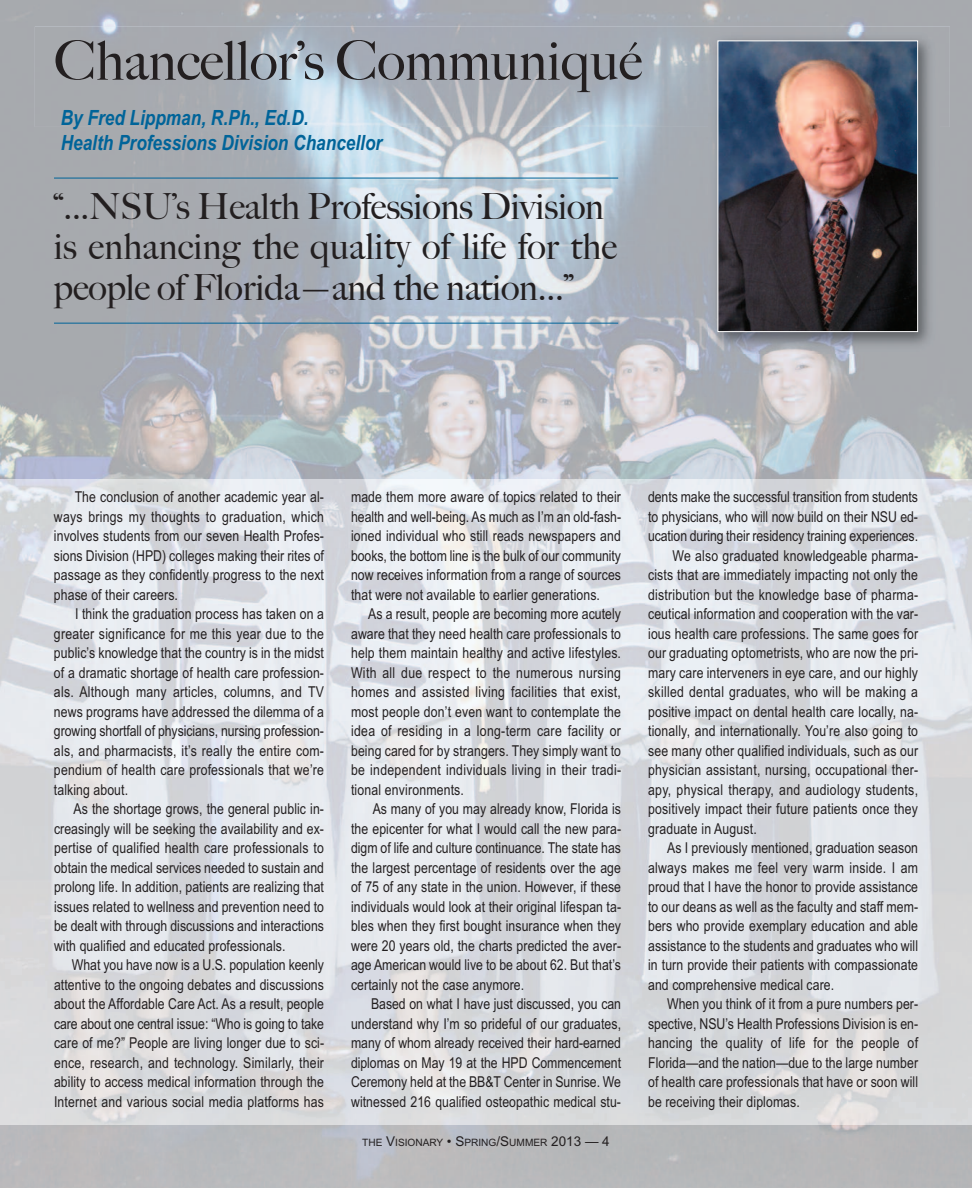
<style>
.page{position:relative;width:972px;height:1188px;background:#fff}
.page>*{position:absolute;margin:0;border:0;box-sizing:border-box;transform-origin:0 0}
.t1{font:500 54px "Big Caslon";color:#231f20}
.t2{font:500 36px/40.5px "Big Caslon";letter-spacing:-.005em;color:#231f20}
.t3{font:italic 700 21px/25.2px "Arial Narrow";color:#006499}
.t4{font:15px/19.5px "Arial Narrow";letter-spacing:.005em;color:#231f20;text-align:justify}
.t5{font:10.2px "Arial";color:#231f20}
.s1{font-size:13.5px}
</style>
<div class="page">
<img style="left:0;top:0;width:972px;height:1188px">
<img style="left:0;top:480px;width:972px;height:645px">
<img style="left:35px;top:26px;width:915px;height:101px">
<img style="left:709px;top:32px;width:231px;height:321px">
<img style="left:720px;top:42px;width:196px;height:288px">
<div style="left:718px;top:40px;width:200px;height:292px;border:1px solid #fff"></div>
<hr style="left:54px;top:178px;width:564px;height:1px;background:#006499">
<hr style="left:54px;top:323px;width:564px;height:1px;background:#006499">
<h1 class="t1" style="left:54px;top:29px;width:590px">Chancellor’s Communiqué</h1>
<h3 class="t3" style="left:61px;top:105px;width:323px">By Fred Lippman, R.Ph., Ed.D.<br>Health Professions Division Chancellor</h3>
<h2 class="t2" style="left:54px;top:186px;width:565px">“...NSU’s Health Professions Division is enhancing the quality of life for the people of Florida—and the nation...”</h2>
<p class="t4" style="left:54px;top:487px;width:272px;text-indent:21px">The conclusion of another academic year al&shy;ways brings my thoughts to graduation, which involves students from our seven Health Profes&shy;sions Division (HPD) colleges making their rites of passage as they confidently progress to the next phase of their careers.</p>
<p class="t4" style="left:54px;top:604px;width:272px;text-indent:21px">I think the graduation process has taken on a greater significance for me this year due to the public’s knowledge that the country is in the midst of a dramatic shortage of health care profession&shy;als. Although many articles, columns, and TV news programs have addressed the dilemma of a growing shortfall of physicians, nursing profession&shy;als, and pharmacists, it’s really the entire com&shy;pendium of health care professionals that we’re talking about.</p>
<p class="t4" style="left:54px;top:799px;width:272px;text-indent:20px">As the shortage grows, the general public in&shy;creasingly will be seeking the availability and ex&shy;pertise of qualified health care professionals to obtain the medical services needed to sustain and prolong life. In addition, patients are realizing that issues related to wellness and prevention need to be dealt with through discussions and interactions with qualified and educated professionals.</p>
<p class="t4" style="left:54px;top:955px;width:272px;text-indent:18px">What you have now is a U.S. population keenly attentive to the ongoing debates and discussions about the Affordable Care Act. As a result, people care about one central issue: “Who is going to take care of me?” People are living longer due to sci&shy;ence, research, and technology. Similarly, their ability to access medical information through the Internet and various social media platforms has</p>
<p class="t4" style="left:351px;top:487px;width:272px">made them more aware of topics related to their health and well-being. As much as I’m an old-fash&shy;ioned individual who still reads newspapers and books, the bottom line is the bulk of our community now receives information from a range of sources that were not available to earlier generations.</p>
<p class="t4" style="left:351px;top:604px;width:272px;text-indent:17px">As a result, people are becoming more acutely aware that they need health care professionals to help them maintain healthy and active lifestyles.<br>With all due respect to the numerous nursing homes and assisted living facilities that exist, most people don’t even want to contemplate the idea of residing in a long-term care facility or being cared for by strangers. They simply want to be independent individuals living in their tradi&shy;tional environments.</p>
<p class="t4" style="left:351px;top:799px;width:272px;text-indent:22px">As many of you may already know, Florida is the epicenter for what I would call the new para&shy;digm of life and culture continuance. The state has the largest percentage of residents over the age of 75 of any state in the union. However, if these individuals would look at their original lifespan ta&shy;bles when they first bought insurance when they were 20 years old, the charts predicted the aver&shy;age American would live to be about 62. But that’s certainly not the case anymore.</p>
<p class="t4" style="left:351px;top:994px;width:272px;text-indent:20px">Based on what I have just discussed, you can understand why I’m so prideful of our graduates, many of whom already received their hard-earned diplomas on May 19 at the HPD Commencement Ceremony held at the BB&amp;T Center in Sunrise. We witnessed 216 qualified osteopathic medical stu-</p>
<p class="t5" style="left:362px;top:1137px;width:249px">THE <span class="s1">V</span>ISIONARY <span class="s1">• S</span>PRING<span class="s1">/S</span>UMMER <span class="s1">2013 — 4</span></p>
<p class="t4" style="left:648px;top:487px;width:271px">dents make the successful transition from students</p>
<p class="t4" style="left:648px;top:507px;width:271px">to physicians, who will now build on their NSU ed-</p>
<p class="t4" style="left:648px;top:526px;width:271px">ucation during their residency training experiences.</p>
<p class="t4" style="left:673px;top:546px;width:247px">We also graduated knowledgeable pharma-</p>
<p class="t4" style="left:648px;top:565px;width:271px">cists that are immediately impacting not only the</p>
<p class="t4" style="left:648px;top:585px;width:272px">distribution but the knowledge base of pharma-</p>
<p class="t4" style="left:648px;top:604px;width:272px">ceutical information and cooperation with the var-</p>
<p class="t4" style="left:648px;top:624px;width:272px">ious health care professions. The same goes for</p>
<p class="t4" style="left:648px;top:643px;width:272px">our graduating optometrists, who are now the pri-</p>
<p class="t4" style="left:648px;top:663px;width:271px">mary care interveners in eye care, and our highly</p>
<p class="t4" style="left:648px;top:682px;width:271px">skilled dental graduates, who will be making a</p>
<p class="t4" style="left:648px;top:702px;width:272px">positive impact on dental health care locally, na-</p>
<p class="t4" style="left:648px;top:721px;width:271px">tionally, and internationally. You’re also going to</p>
<p class="t4" style="left:648px;top:741px;width:271px">see many other qualified individuals, such as our</p>
<p class="t4" style="left:648px;top:760px;width:272px">physician assistant, nursing, occupational ther-</p>
<p class="t4" style="left:648px;top:780px;width:271px">apy, physical therapy, and audiology students,</p>
<p class="t4" style="left:648px;top:799px;width:271px">positively impact their future patients once they</p>
<p class="t4" style="left:648px;top:819px;width:110px">graduate in August.</p>
<p class="t4" style="left:667px;top:838px;width:253px">As I previously mentioned, graduation season</p>
<p class="t4" style="left:648px;top:858px;width:271px">always makes me feel very warm inside. I am</p>
<p class="t4" style="left:648px;top:877px;width:271px">proud that I have the honor to provide assistance</p>
<p class="t4" style="left:648px;top:897px;width:272px">to our deans as well as the faculty and staff mem-</p>
<p class="t4" style="left:648px;top:916px;width:271px">bers who provide exemplary education and able</p>
<p class="t4" style="left:648px;top:936px;width:271px">assistance to the students and graduates who will</p>
<p class="t4" style="left:648px;top:955px;width:271px">in turn provide their patients with compassionate</p>
<p class="t4" style="left:648px;top:975px;width:188px">and comprehensive medical care.</p>
<p class="t4" style="left:667px;top:994px;width:253px">When you think of it from a pure numbers per-</p>
<p class="t4" style="left:648px;top:1014px;width:272px">spective, NSU’s Health Professions Division is en-</p>
<p class="t4" style="left:648px;top:1033px;width:271px">hancing the quality of life for the people of</p>
<p class="t4" style="left:648px;top:1053px;width:272px">Florida—and the nation—due to the large number</p>
<p class="t4" style="left:648px;top:1072px;width:271px">of health care professionals that have or soon will</p>
<p class="t4" style="left:648px;top:1092px;width:153px">be receiving their diplomas.</p>
</div>
